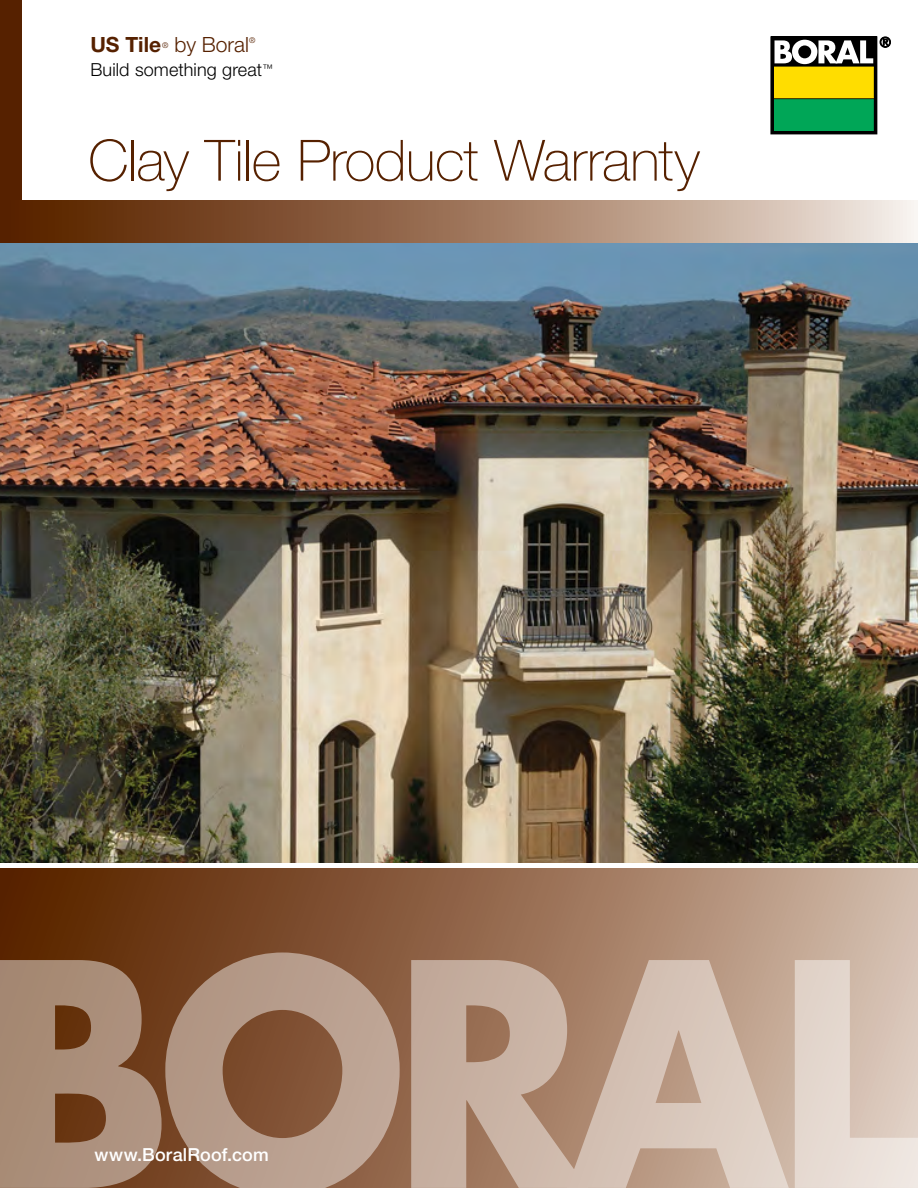
<style>
.page{position:relative;width:918px;height:1188px;background:#fff}
.page>*{position:absolute;margin:0;border:0;box-sizing:border-box;transform-origin:0 0}
.t1{font:100 57px "Helvetica Neue LT Std";letter-spacing:-.015em;color:#562100}
.t2{font:300 21px "Helvetica Neue LT Std";color:#562100}
.t3{font:700 21px "Helvetica Neue LT Std";color:#562100}
.t4{font:300 18px "Helvetica Neue LT Std";letter-spacing:.005em;color:#000}
.t5{font:500 18px "Helvetica Neue LT Std";letter-spacing:.01em;color:#fff}
.t6{font:300 7.8px "Helvetica Neue LT Std";color:#562100}
</style>
<div class="page">
<div style="left:0;top:0;width:22px;height:227px;background:#562100"></div>
<img style="left:0;top:243px;width:918px;height:620px">
<svg style="left:773px;top:39px;width:102px;height:93px"></svg>
<div style="left:771px;top:37px;width:106px;height:97px;border:1px solid #000"></div>
<div style="left:775px;top:67px;width:98px;height:31px;background:#fd0"></div>
<div style="left:775px;top:100px;width:98px;height:30px;background:#00a657"></div>
<svg style="left:775px;top:40px;width:98px;height:24px"></svg>
<svg style="left:880px;top:37px;width:11px;height:10px"></svg>
<svg style="left:0;top:200px;width:918px;height:43px"></svg>
<div style="left:0;top:869px;width:918px;height:319px;background:linear-gradient(to right,#531a00,#d1b7a6)"></div>
<svg style="left:0;top:952px;width:918px;height:236px"></svg>
<p class="t3" style="left:90px;top:32px;width:72px">US Tile</p>
<p class="t6" style="left:162px;top:40px;width:8px">®</p>
<p class="t2" style="left:174px;top:32px;width:76px">by Boral</p>
<p class="t6" style="left:249px;top:36px;width:8px">®</p>
<p class="t4" style="left:90px;top:59px;width:184px">Build something great<sup>™</sup></p>
<p class="t1" style="left:88px;top:128px;width:613px">Clay Tile Product Warranty</p>
<p class="t5" style="left:94px;top:1144px;width:176px">www.BoralRoof.com</p>
</div>
